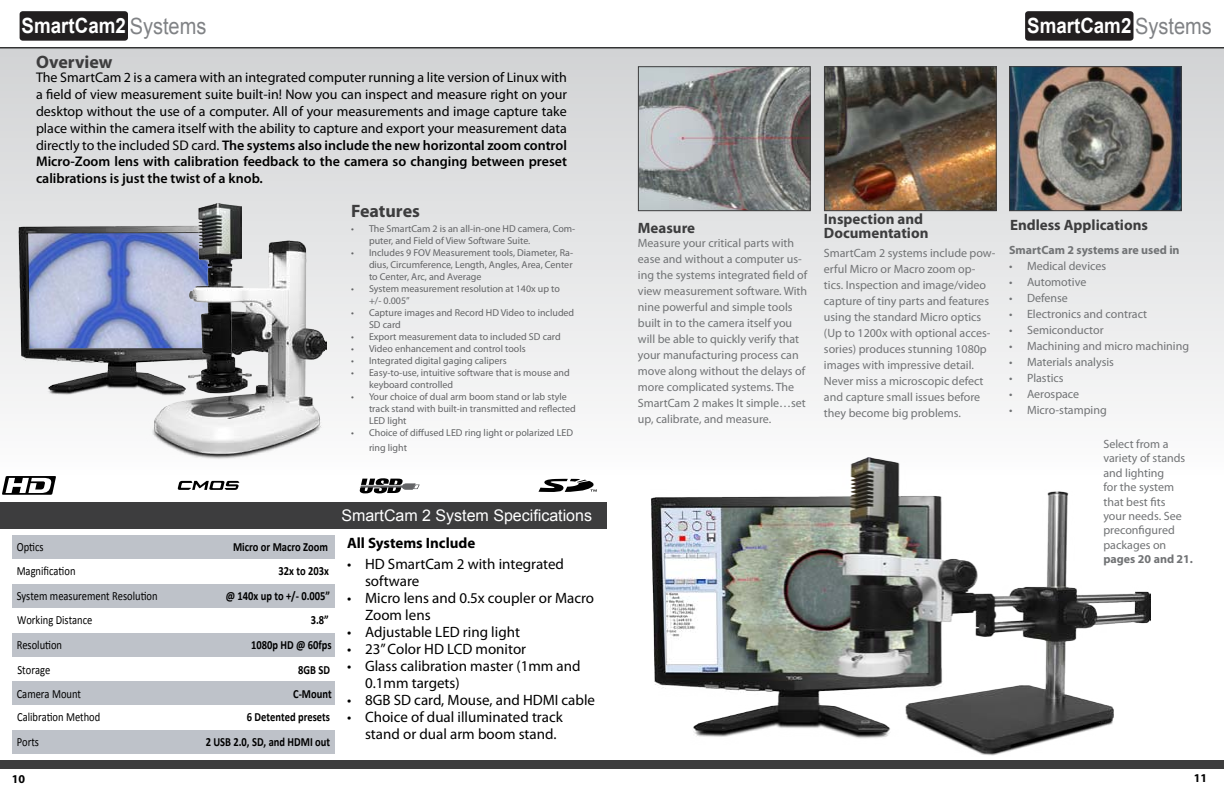
<style>
.page{position:relative;width:1224px;height:792px;background:#fff}
.page>*{position:absolute;margin:0;border:0;box-sizing:border-box;transform-origin:0 0}
.t1{font:700 21px "Arial";color:#fff;scale:.89 1}
.t2{font:700 18px "Myriad Pro";color:#3d3d3e}
.t3{font:16px "Arial";color:#fff}
.t4{font:15px/17px "Myriad Pro";color:#000}
.t5{font:700 15px/14px "Myriad Pro";color:#3d3d3e}
.t6{font:700 15px "Myriad Pro";color:#000}
.t7{font:14px/16.8px "Myriad Pro";color:#000;text-align:justify}
.t8{font:12.4px "Calibri";color:#000;scale:.85 1}
.t9{font:700 12.4px "Calibri";color:#000;scale:.85 1}
.t10{font:12px/16px "Myriad Pro";color:#717375}
.t11{font:700 12px "Myriad Pro";color:#717375}
.t12{font:700 12px "Myriad Pro";color:#000}
.t13{font:10px/12px "Myriad Pro";color:#636466}
.s1{font-weight:400;font-size:22.4px;color:#808285}
.s2{font-weight:600}
</style>
<div class="page">
<div style="left:0;top:760px;width:1224px;height:9px;background:#3d3d3e"></div>
<div style="left:0;top:48px;width:1224px;height:432px;background:linear-gradient(to bottom,#d1d3d4,#fcfcfd)"></div>
<hr style="left:0;top:47px;width:1224px;height:1px;background:#000">
<div style="left:0;top:503px;width:607px;height:26px;background:#3d3d3e"></div>
<img style="left:640px;top:68px;width:169px;height:141px">
<div style="left:638px;top:66px;width:173px;height:145px;border:1px solid #3d3d3e"></div>
<img style="left:826px;top:68px;width:169px;height:141px">
<div style="left:824px;top:66px;width:173px;height:145px;border:1px solid #3d3d3e"></div>
<img style="left:1011px;top:68px;width:169px;height:141px">
<div style="left:1009px;top:66px;width:173px;height:145px;border:1px solid #3d3d3e"></div>
<svg style="left:177px;top:481px;width:63px;height:9px"></svg>
<svg style="left:2px;top:476px;width:54px;height:19px"></svg>
<svg style="left:538px;top:479px;width:59px;height:13px"></svg>
<svg style="left:355px;top:478px;width:64px;height:15px"></svg>
<img style="left:651px;top:457px;width:500px;height:299px">
<div style="left:12px;top:730px;width:323px;height:24px;background:#bec2c9"></div>
<div style="left:12px;top:682px;width:323px;height:23px;background:#bec2c9"></div>
<div style="left:12px;top:633px;width:323px;height:24px;background:#bec2c9"></div>
<div style="left:12px;top:584px;width:323px;height:24px;background:#bec2c9"></div>
<div style="left:12px;top:535px;width:323px;height:24px;background:#bec2c9"></div>
<div style="left:20px;top:11px;width:108px;height:30px;background:#221f20;border-radius:3px"></div>
<div style="left:1025px;top:11px;width:109px;height:30px;background:#221f20;border-radius:3px"></div>
<img style="left:19px;top:203px;width:308px;height:256px">
<img style="left:28px;top:233px;width:162px;height:115px">
<img style="left:190px;top:203px;width:52px;height:151px">
<h1 class="t1" style="left:22px;top:12px;width:209px">SmartCam2 <span class="s1">Systems</span></h1>
<h1 class="t1" style="left:1027px;top:12px;width:209px">SmartCam2 <span class="s1">Systems</span></h1>
<h2 class="t2" style="left:36px;top:50px;width:78px">Overview</h2>
<p class="t7" style="left:36px;top:69px;width:533px">The SmartCam 2 is a camera with an integrated computer running a lite version of Linux with a field of view measurement suite built-in! Now you can inspect and measure right on your desktop without the use of a computer. All of your measurements and image capture take place within the camera itself with the ability to capture and export your measurement data directly to the included SD card. <span class="s2">The systems also include the new horizontal zoom control Micro-Zoom lens with calibration feedback to the camera so changing between preset calibrations is just the twist of a knob.</span></p>
<h2 class="t2" style="left:351px;top:199px;width:70px">Features</h2>
<p class="t13" style="left:369px;top:223px;width:208px;text-indent:-18px">• The SmartCam 2 is an all-in-one HD camera, Com&shy;puter, and Field of View Software Suite.</p>
<p class="t13" style="left:369px;top:247px;width:206px;text-align:justify;text-indent:-18px">• Includes 9 FOV Measurement tools, Diameter, Ra&shy;dius, Circumference, Length, Angles, Area, Center to Center, Arc, and Average</p>
<p class="t13" style="left:369px;top:283px;width:193px;text-indent:-18px">• System measurement resolution at 140x up to +/- 0.005”</p>
<p class="t13" style="left:369px;top:307px;width:207px;text-indent:-18px">• Capture images and Record HD Video to included<br>SD card</p>
<p class="t13" style="left:351px;top:331px;width:211px">• Export measurement data to included SD card</p>
<p class="t13" style="left:351px;top:343px;width:176px">• Video enhancement and control tools</p>
<p class="t13" style="left:351px;top:355px;width:157px">• Integrated digital gaging calipers</p>
<p class="t13" style="left:369px;top:367px;width:202px;text-indent:-18px">• Easy-to-use, intuitive software that is mouse and keyboard controlled</p>
<p class="t13" style="left:369px;top:391px;width:208px;text-indent:-18px">• Your choice of dual arm boom stand or lab style track stand with built-in transmitted and reflected<br>LED light</p>
<p class="t13" style="left:369px;top:426px;width:206px;line-height:14.4px;text-indent:-18px">• Choice of diffused LED ring light or polarized LED ring light</p>
<h3 class="t3" style="left:341px;top:504px;width:252px">SmartCam 2 System Specifications</h3>
<p class="t8" style="left:17px;top:539px;width:33px">Optics</p>
<p class="t9" style="left:233px;top:539px;width:113px">Micro or Macro Zoom</p>
<p class="t6" style="left:347px;top:534px;width:130px">All Systems Include</p>
<p class="t4" style="left:365px;top:555px;width:201px;text-indent:-18px">• HD SmartCam 2 with integrated software</p>
<p class="t4" style="left:365px;top:589px;width:231px;text-indent:-18px">• Micro lens and 0.5x coupler or Macro<br>Zoom lens</p>
<p class="t4" style="left:347px;top:623px;width:174px">• Adjustable LED ring light</p>
<p class="t4" style="left:347px;top:640px;width:181px">• 23” Color HD LCD monitor</p>
<p class="t4" style="left:365px;top:657px;width:217px;text-indent:-18px">• Glass calibration master (1mm and<br>0.1mm targets)</p>
<p class="t4" style="left:347px;top:691px;width:250px">• 8GB SD card, Mouse, and HDMI cable</p>
<p class="t4" style="left:365px;top:708px;width:199px;text-indent:-18px">• Choice of dual illuminated track stand or dual arm boom stand.</p>
<p class="t8" style="left:17px;top:563px;width:71px">Magnification</p>
<p class="t9" style="left:279px;top:563px;width:61px">32x to 203x</p>
<p class="t8" style="left:17px;top:588px;width:167px">System measurement Resolution</p>
<p class="t9" style="left:226px;top:588px;width:124px">@ 140x up to +/- 0.005”</p>
<p class="t8" style="left:17px;top:612px;width:90px">Working Distance</p>
<p class="t9" style="left:311px;top:612px;width:23px">3.8”</p>
<p class="t8" style="left:17px;top:638px;width:55px">Resolution</p>
<p class="t9" style="left:251px;top:637px;width:96px">1080p HD @ 60fps</p>
<p class="t8" style="left:17px;top:662px;width:40px">Storage</p>
<p class="t9" style="left:298px;top:662px;width:39px">8GB SD</p>
<p class="t8" style="left:17px;top:686px;width:77px">Camera Mount</p>
<p class="t9" style="left:293px;top:686px;width:47px">C-Mount</p>
<p class="t8" style="left:17px;top:709px;width:99px">Calibration Method</p>
<p class="t9" style="left:247px;top:709px;width:99px">6 Detented presets</p>
<p class="t8" style="left:17px;top:734px;width:28px">Ports</p>
<p class="t9" style="left:206px;top:734px;width:148px">2 USB 2.0, SD, and HDMI out</p>
<p class="t5" style="left:638px;top:221px;width:59px">Measure</p>
<p class="t5" style="left:824px;top:212px;width:106px">Inspection and<br>Documentation</p>
<p class="t5" style="left:1010px;top:218px;width:139px">Endless Applications</p>
<p class="t10" style="left:638px;top:235px;width:171px">Measure your critical parts with ease and without a computer us&shy;ing the systems integrated field of view measurement software. With nine powerful and simple tools built in to the camera itself you will be able to quickly verify that your manufacturing process can move along without the delays of more complicated systems. The<br>SmartCam 2 makes It simple…set up, calibrate, and measure.</p>
<p class="t10" style="left:824px;top:245px;width:173px">SmartCam 2 systems include pow&shy;erful Micro or Macro zoom op&shy;tics. Inspection and image/video capture of tiny parts and features using the standard Micro optics (Up to 1200x with optional acces&shy;sories) produces stunning 1080p images with impressive detail.<br>Never miss a microscopic defect and capture small issues before they become big problems.</p>
<p class="t11" style="left:1009px;top:242px;width:172px">SmartCam 2 systems are used in</p>
<p class="t10" style="left:1009px;top:257px;width:99px">• Medical devices</p>
<p class="t10" style="left:1009px;top:273px;width:79px">• Automotive</p>
<p class="t10" style="left:1009px;top:289px;width:60px">• Defense</p>
<p class="t10" style="left:1009px;top:305px;width:140px">• Electronics and contract</p>
<p class="t10" style="left:1009px;top:321px;width:96px">• Semiconductor</p>
<p class="t10" style="left:1009px;top:337px;width:182px">• Machining and micro machining</p>
<p class="t10" style="left:1009px;top:353px;width:107px">• Materials analysis</p>
<p class="t10" style="left:1009px;top:369px;width:56px">• Plastics</p>
<p class="t10" style="left:1009px;top:385px;width:72px">• Aerospace</p>
<p class="t10" style="left:1009px;top:401px;width:99px">• Micro-stamping</p>
<p class="t10" style="left:1103px;top:437px;width:83px;line-height:14.4px">Select from a variety of stands and lighting<br>for the system that best fits your needs. See preconfigured packages on</p>
<p class="t11" style="left:1103px;top:551px;width:91px">pages 20 and 21.</p>
<p class="t12" style="left:12px;top:771px;width:15px">10</p>
<p class="t12" style="left:1194px;top:770px;width:15px">11</p>
</div>
